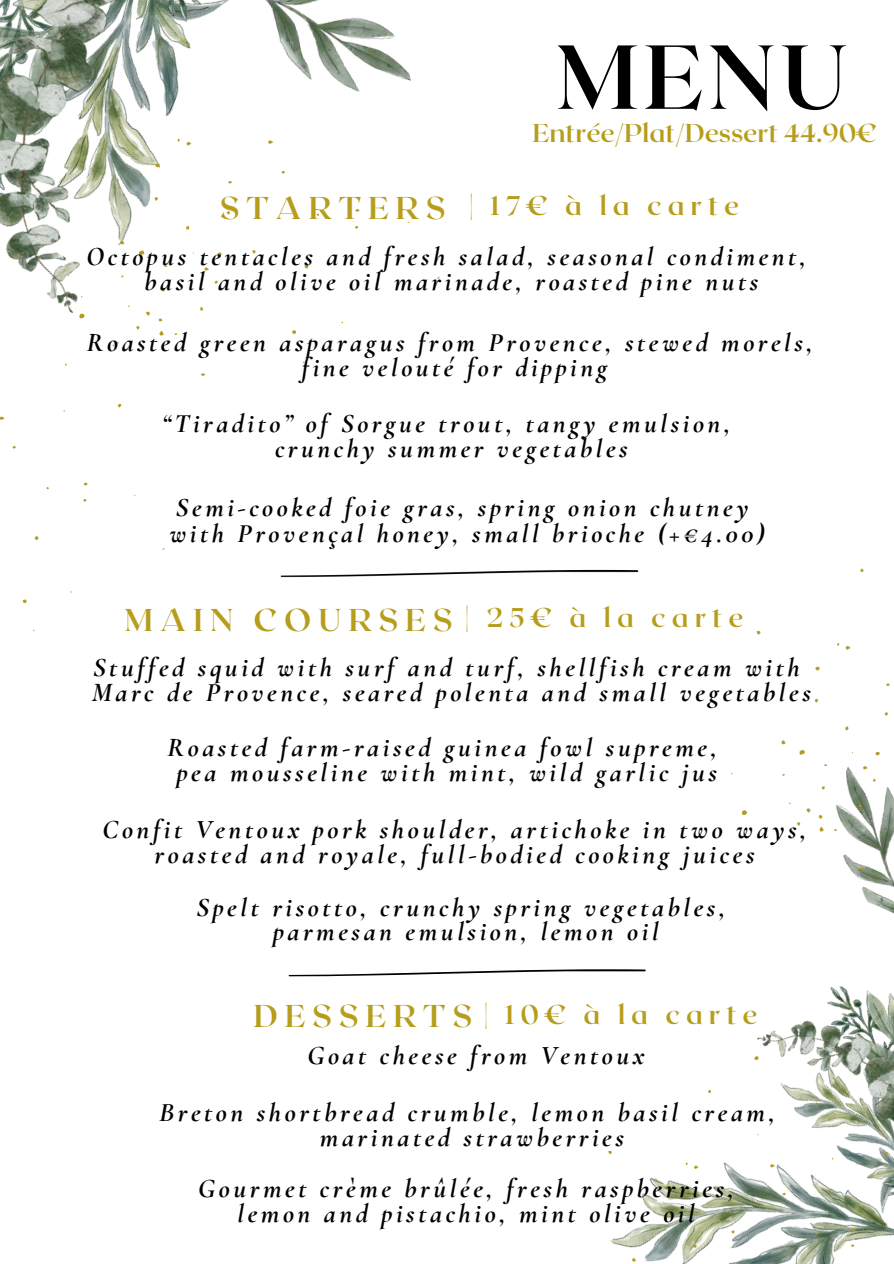
<style>
.page{position:relative;width:894px;height:1264px;background:#fff}
.page>*{position:absolute;margin:0;border:0;box-sizing:border-box;transform-origin:0 0}
.t1{font:700 90.45px "Roxborough CF";color:#000}
.t2{font:700 31.5px "Roxborough CF";letter-spacing:.22em;color:#b69d1b}
.t3{font:italic 700 27px "Cormorant Garamond";letter-spacing:.13em;color:#000}
.t4{font:700 27px "Roxborough CF";letter-spacing:.22em;color:#b69d1b}
.t5{font:700 25.8px "Roxborough CF";color:#b69d1b}
</style>
<div class="page">
<img style="left:757px;top:986px;width:136px;height:61px">
<img style="left:0;top:0;width:198px;height:130px">
<img style="left:198px;top:0;width:213px;height:92px">
<img style="left:851px;top:870px;width:42px;height:43px">
<img style="left:0;top:130px;width:639px;height:502px">
<svg style="left:288px;top:969px;width:357px;height:7px"></svg>
<img style="left:608px;top:1047px;width:285px;height:216px">
<img style="left:731px;top:568px;width:162px;height:302px">
<p class="t1" style="left:556px;top:18px;width:292px">MENU</p>
<p class="t2" style="left:220px;top:187px;width:227px">STARTERS</p>
<p class="t5" style="left:532px;top:116px;width:346px">Entrée/Plat/Dessert 44.90€</p>
<p class="t4" style="left:469px;top:188px;width:271px">| 17€ à la carte</p>
<p class="t3" style="left:87px;top:240px;width:721px">Octopus tentacles and fresh salad, seasonal condiment,</p>
<p class="t3" style="left:144px;top:265px;width:615px">basil and olive oil marinade, roasted pine nuts</p>
<p class="t3" style="left:86px;top:326px;width:727px">Roasted green asparagus from Provence, stewed morels,</p>
<p class="t3" style="left:302px;top:351px;width:307px">fine velouté for dipping</p>
<p class="t3" style="left:162px;top:407px;width:569px">“Tiradito” of Sorgue trout, tangy emulsion,</p>
<p class="t3" style="left:275px;top:432px;width:354px">crunchy summer vegetables</p>
<p class="t3" style="left:176px;top:491px;width:574px">Semi-cooked foie gras, spring onion chutney</p>
<p class="t3" style="left:169px;top:517px;width:596px">with Provençal honey, small brioche (+€4.00)</p>
<p class="t2" style="left:125px;top:600px;width:329px">MAIN COURSES</p>
<p class="t4" style="left:465px;top:599px;width:279px">| 25€ à la carte</p>
<p class="t3" style="left:93px;top:651px;width:708px">Stuffed squid with surf and turf, shellfish cream with</p>
<h1 class="t3" style="left:92px;top:676px;width:720px">Marc de Provence, seared polenta and small vegetables</h1>
<p class="t3" style="left:167px;top:731px;width:551px">Roasted farm-raised guinea fowl supreme,</p>
<p class="t3" style="left:177px;top:756px;width:541px">pea mousseline with mint, wild garlic jus</p>
<p class="t3" style="left:102px;top:813px;width:705px">Confit Ventoux pork shoulder, artichoke in two ways,</p>
<p class="t3" style="left:154px;top:838px;width:601px">roasted and royale, full-bodied cooking juices</p>
<h1 class="t3" style="left:196px;top:890px;width:530px">Spelt risotto, crunchy spring vegetables,</h1>
<p class="t3" style="left:273px;top:915px;width:387px">parmesan emulsion, lemon oil</p>
<p class="t2" style="left:253px;top:995px;width:220px">DESSERTS</p>
<p class="t4" style="left:484px;top:997px;width:275px">| 10€ à la carte</p>
<p class="t3" style="left:307px;top:1039px;width:338px">Goat cheese from Ventoux</p>
<p class="t3" style="left:159px;top:1096px;width:617px">Breton shortbread crumble, lemon basil cream,</p>
<p class="t3" style="left:320px;top:1121px;width:305px">marinated strawberries</p>
<p class="t3" style="left:198px;top:1172px;width:537px">Gourmet crème brûlée, fresh raspberries,</p>
<h1 class="t3" style="left:237px;top:1197px;width:459px">lemon and pistachio, mint olive oil</h1>
</div>
